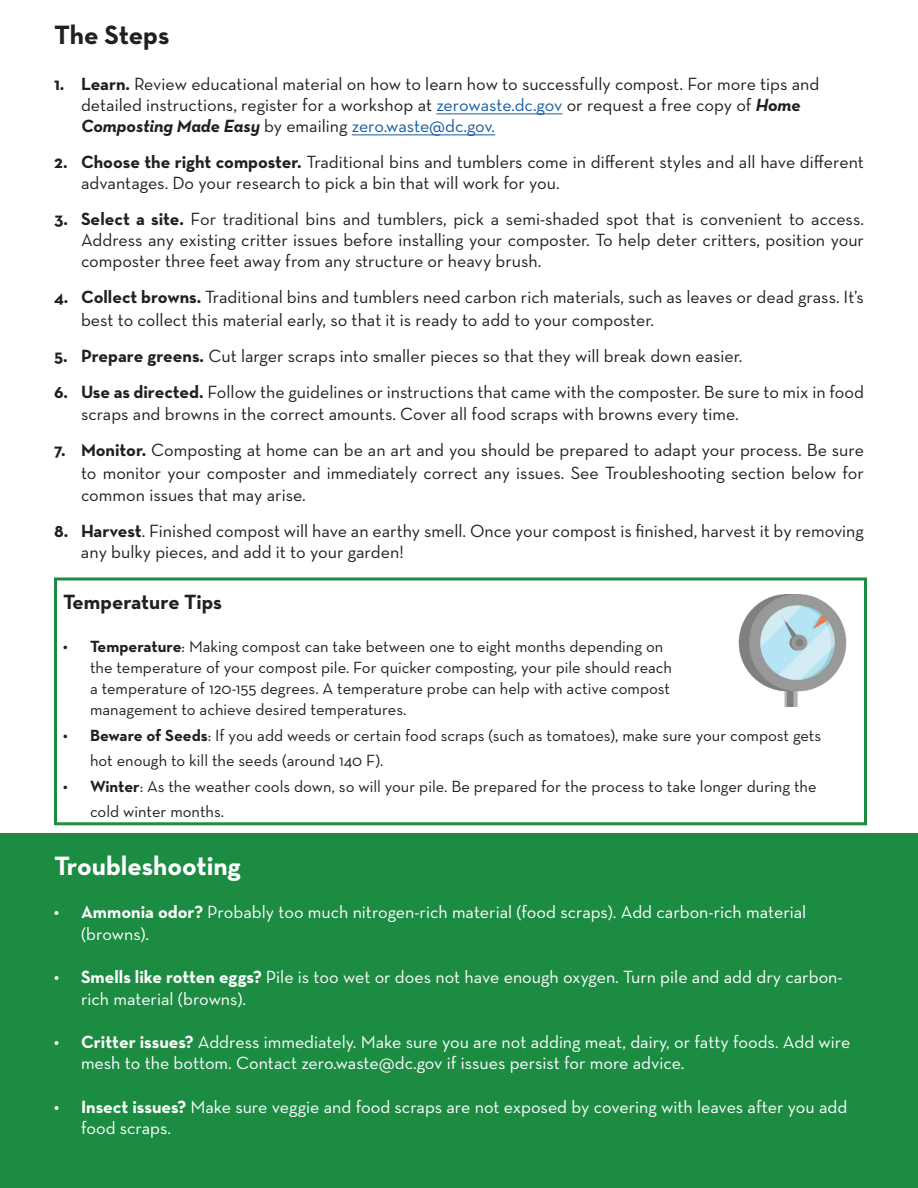
<style>
.page{position:relative;width:918px;height:1188px;background:#fff}
.page>*{position:absolute;margin:0;border:0;box-sizing:border-box;transform-origin:0 0}
.t1{font:700 27px "Neutra Text";color:#fff}
.t2{font:700 27px "Neutra Text";letter-spacing:-.005em;color:#231f20}
.t3{font:700 21px "Neutra Text";color:#231f20}
.t4{font:18px/21px "Neutra Text";color:#231f20}
.t5{font:18px/21.6px "Neutra Text";color:#fff}
.t6{font:16.5px/21px "Neutra Text";color:#231f20}
.s1{font-weight:700}
.s2{color:#175d9e}
.s3{font-weight:700;font-style:italic}
</style>
<div class="page">
<div style="left:0;top:833px;width:918px;height:355px;background:#1c8c43"></div>
<div style="left:54px;top:578px;width:813px;height:247px;border:3px solid #1c8c43"></div>
<hr style="left:436px;top:114px;width:126px;height:1px;background:#175d9e">
<hr style="left:352px;top:135px;width:143px;height:1px;background:#175d9e">
<img style="left:738px;top:594px;width:109px;height:112px">
<p class="t2" style="left:54px;top:18px;width:117px">The Steps</p>
<p class="t4" style="left:81px;top:74px;width:740px;text-indent:-27px"><span class="s1">1. Learn.</span> Review educational material on how to learn how to successfully compost. For more tips and detailed instructions, register for a workshop at <span class="s2">zerowaste.dc.gov</span> or request a free copy of <span class="s3">Home<br>Composting Made Easy</span> by emailing <span class="s2">zero.waste@dc.gov.</span></p>
<p class="t4" style="left:81px;top:152px;width:785px;text-indent:-27px"><span class="s1">2. Choose the right composter.</span> Traditional bins and tumblers come in different styles and all have different advantages. Do your research to pick a bin that will work for you.</p>
<p class="t4" style="left:81px;top:209px;width:785px;text-align:justify;text-indent:-27px"><span class="s1">3. Select a site.</span> For traditional bins and tumblers, pick a semi-shaded spot that is convenient to access.<br>Address any existing critter issues before installing your composter. To help deter critters, position your composter three feet away from any structure or heavy brush.</p>
<p class="t4" style="left:81px;top:286px;width:785px;line-height:22.5px;text-indent:-27px"><span class="s1">4. Collect browns.</span> Traditional bins and tumblers need carbon rich materials, such as leaves or dead grass. It’s best to collect this material early, so that it is ready to add to your composter.</p>
<p class="t4" style="left:54px;top:345px;width:690px"><span class="s1">5. Prepare greens.</span> Cut larger scraps into smaller pieces so that they will break down easier.</p>
<p class="t4" style="left:81px;top:380px;width:785px;line-height:22.5px;text-indent:-27px"><span class="s1">6. Use as directed.</span> Follow the guidelines or instructions that came with the composter. Be sure to mix in food scraps and browns in the correct amounts. Cover all food scraps with browns every time.</p>
<p class="t4" style="left:81px;top:439px;width:784px;line-height:22.5px;text-align:justify;text-indent:-27px"><span class="s1">7. Monitor.</span> Composting at home can be an art and you should be prepared to adapt your process. Be sure to monitor your composter and immediately correct any issues. See Troubleshooting section below for common issues that may arise.</p>
<p class="t4" style="left:81px;top:521px;width:785px;text-indent:-27px"><span class="s1">8. Harvest</span>. Finished compost will have an earthy smell. Once your compost is finished, harvest it by removing any bulky pieces, and add it to your garden!</p>
<p class="t3" style="left:63px;top:589px;width:161px">Temperature Tips</p>
<p class="t6" style="left:90px;top:636px;width:584px;text-indent:-27px"><span class="s1">• Temperature</span>: Making compost can take between one to eight months depending on the temperature of your compost pile. For quicker composting, your pile should reach a temperature of 120-155 degrees. A temperature probe can help with active compost management to achieve desired temperatures.</p>
<p class="t6" style="left:90px;top:722px;width:733px;line-height:25.5px;text-indent:-27px"><span class="s1">• Beware of Seeds</span>: If you add weeds or certain food scraps (such as tomatoes), make sure your compost gets hot enough to kill the seeds (around 140 F).</p>
<p class="t6" style="left:90px;top:773px;width:728px;line-height:25.5px;text-indent:-27px"><span class="s1">• Winter</span>: As the weather cools down, so will your pile. Be prepared for the process to take longer during the cold winter months.</p>
<p class="t1" style="left:54px;top:849px;width:188px">Troubleshooting</p>
<p class="t5" style="left:81px;top:901px;width:727px;text-indent:-27px"><span class="s1">• Ammonia odor?</span> Probably too much nitrogen-rich material (food scraps). Add carbon-rich material (browns).</p>
<p class="t5" style="left:81px;top:966px;width:763px;text-indent:-27px"><span class="s1">• Smells like rotten eggs?</span> Pile is too wet or does not have enough oxygen. Turn pile and add dry carbon&shy;rich material (browns).</p>
<p class="t5" style="left:81px;top:1031px;width:771px;text-indent:-27px"><span class="s1">• Critter issues?</span> Address immediately. Make sure you are not adding meat, dairy, or fatty foods. Add wire mesh to the bottom. Contact zero.waste@dc.gov if issues persist for more advice.</p>
<p class="t5" style="left:81px;top:1095px;width:768px;text-indent:-27px"><span class="s1">• Insect issues?</span> Make sure veggie and food scraps are not exposed by covering with leaves after you add food scraps.</p>
</div>
